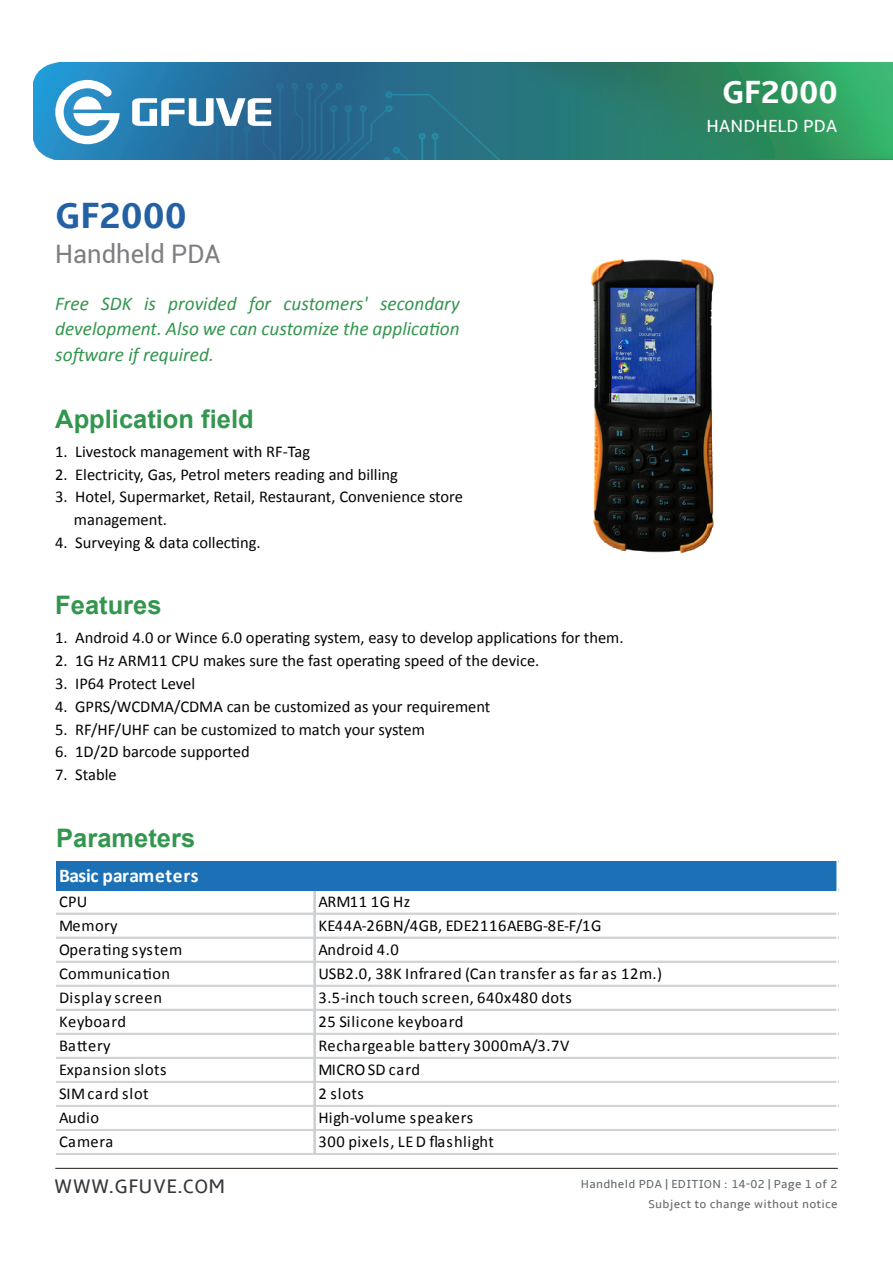
<style>
.page{position:relative;width:893px;height:1263px;background:#fff}
.page>*{position:absolute;margin:0;border:0;box-sizing:border-box;transform-origin:0 0}
.t1{font:700 37.5px "Amble";color:#2461a4}
.t2{font:700 33px "Amble";color:#fff}
.t3{font:700 25.5px "Arial";color:#33964e}
.t4{font:25.5px "Roboto";color:#7d7e81}
.t5{font:20.1px "Amble";letter-spacing:.02em;color:#393939}
.t6{font:italic 19.5px/25.8px "Calibri";color:#33964e;text-align:justify}
.t7{font:700 19.5px "Calibri";color:#fff}
.t8{font:18px "Amble";color:#fff}
.t9{font:16.5px/22.8px "Calibri";color:#070304}
.t10{font:16.5px "Calibri";letter-spacing:.03em;color:#030303}
.t11{font:16.5px "Calibri";letter-spacing:.01em;color:#030303}
.t12{font:12px/19.8px "Amble";letter-spacing:.02em;color:#67696b;text-align:right}
</style>
<div class="page">
<img style="left:33px;top:63px;width:860px;height:97px">
<svg style="left:55px;top:80px;width:65px;height:64px"></svg>
<svg style="left:132px;top:98px;width:139px;height:28px"></svg>
<hr style="left:55px;top:1168px;width:783px;height:1px;background:#211814">
<div style="left:56px;top:862px;width:782px;height:28px;background:#1c71b6"></div>
<hr style="left:56px;top:913px;width:258px;height:1px;background:#d0d4d6">
<hr style="left:315px;top:913px;width:522px;height:1px;background:#d0d4d6">
<hr style="left:56px;top:937px;width:258px;height:1px;background:#d0d4d6">
<hr style="left:315px;top:937px;width:522px;height:1px;background:#d0d4d6">
<hr style="left:56px;top:961px;width:258px;height:2px;background:#d0d4d6">
<hr style="left:315px;top:961px;width:522px;height:2px;background:#d0d4d6">
<hr style="left:56px;top:985px;width:258px;height:2px;background:#d0d4d6">
<hr style="left:315px;top:985px;width:522px;height:2px;background:#d0d4d6">
<hr style="left:56px;top:1009px;width:258px;height:2px;background:#d0d4d6">
<hr style="left:315px;top:1009px;width:522px;height:2px;background:#d0d4d6">
<hr style="left:56px;top:1033px;width:258px;height:2px;background:#d0d4d6">
<hr style="left:315px;top:1033px;width:522px;height:2px;background:#d0d4d6">
<hr style="left:56px;top:1057px;width:258px;height:2px;background:#d0d4d6">
<hr style="left:315px;top:1057px;width:522px;height:2px;background:#d0d4d6">
<hr style="left:56px;top:1081px;width:258px;height:2px;background:#d0d4d6">
<hr style="left:315px;top:1081px;width:522px;height:2px;background:#d0d4d6">
<hr style="left:56px;top:1105px;width:258px;height:2px;background:#d0d4d6">
<hr style="left:315px;top:1105px;width:522px;height:2px;background:#d0d4d6">
<hr style="left:56px;top:1129px;width:258px;height:2px;background:#d0d4d6">
<hr style="left:315px;top:1129px;width:522px;height:2px;background:#d0d4d6">
<hr style="left:56px;top:1153px;width:258px;height:2px;background:#d0d4d6">
<hr style="left:315px;top:1153px;width:522px;height:2px;background:#d0d4d6">
<hr style="left:314px;top:890px;width:1px;height:265px;background:#cfd0d1">
<hr style="left:837px;top:860px;width:1px;height:295px;background:#fff">
<img style="left:591px;top:260px;width:123px;height:294px">
<h1 class="t1" style="left:55px;top:194px;width:133px">GF2000</h1>
<h3 class="t4" style="left:55px;top:236px;width:167px">Handheld PDA</h3>
<p class="t6" style="left:55px;top:290px;width:406px">Free SDK is provided for customers' secondary development. Also we can customize the application software if required.</p>
<h3 class="t3" style="left:55px;top:402px;width:200px">Application field</h3>
<p class="t9" style="left:55px;top:440px;width:256px">1. Livestock management with RF-Tag</p>
<p class="t9" style="left:55px;top:463px;width:344px">2. Electricity, Gas, Petrol meters reading and billing</p>
<p class="t9" style="left:74px;top:486px;width:391px;text-indent:-19px">3. Hotel, Supermarket, Retail, Restaurant, Convenience store management.</p>
<p class="t9" style="left:55px;top:531px;width:207px">4. Surveying &amp; data collecting.</p>
<h3 class="t3" style="left:55px;top:588px;width:108px">Features</h3>
<p class="t9" style="left:55px;top:626px;width:570px">1. Android 4.0 or Wince 6.0 operating system, easy to develop applications for them.</p>
<p class="t9" style="left:55px;top:649px;width:486px">2. 1G Hz ARM11 CPU makes sure the fast operating speed of the device.</p>
<p class="t9" style="left:55px;top:672px;width:141px">3. IP64 Protect Level</p>
<p class="t9" style="left:55px;top:695px;width:437px">4. GPRS/WCDMA/CDMA can be customized as your requirement</p>
<p class="t9" style="left:55px;top:718px;width:371px">5. RF/HF/UHF can be customized to match your system</p>
<p class="t9" style="left:55px;top:740px;width:196px">6. 1D/2D barcode supported</p>
<p class="t9" style="left:55px;top:763px;width:63px">7. Stable</p>
<h3 class="t3" style="left:56px;top:821px;width:140px">Parameters</h3>
<p class="t7" style="left:59px;top:862px;width:141px">Basic parameters</p>
<p class="t10" style="left:59px;top:891px;width:30px">CPU</p>
<p class="t11" style="left:318px;top:891px;width:93px">ARM11 1G Hz</p>
<p class="t10" style="left:59px;top:915px;width:60px">Memory</p>
<p class="t10" style="left:318px;top:915px;width:285px">KE44A-26BN/4GB, EDE2116AEBG-8E-F/1G</p>
<p class="t10" style="left:59px;top:939px;width:125px">Operating system</p>
<p class="t10" style="left:318px;top:939px;width:82px">Android 4.0</p>
<p class="t10" style="left:59px;top:963px;width:113px">Communication</p>
<p class="t10" style="left:318px;top:963px;width:345px">USB2.0, 38K Infrared (Can transfer as far as 12m.)</p>
<p class="t10" style="left:59px;top:987px;width:105px">Display screen</p>
<p class="t10" style="left:318px;top:987px;width:255px">3.5-inch touch screen, 640x480 dots</p>
<p class="t10" style="left:59px;top:1011px;width:69px">Keyboard</p>
<p class="t10" style="left:318px;top:1011px;width:146px">25 Silicone keyboard</p>
<p class="t10" style="left:59px;top:1035px;width:53px">Battery</p>
<p class="t10" style="left:318px;top:1035px;width:252px">Rechargeable battery 3000mA/3.7V</p>
<p class="t10" style="left:59px;top:1059px;width:109px">Expansion slots</p>
<p class="t10" style="left:318px;top:1059px;width:103px">MICROSD card</p>
<p class="t10" style="left:59px;top:1083px;width:91px">SIMcard slot</p>
<p class="t10" style="left:318px;top:1083px;width:47px">2 slots</p>
<p class="t10" style="left:59px;top:1107px;width:42px">Audio</p>
<p class="t10" style="left:318px;top:1107px;width:156px">High-volume speakers</p>
<p class="t10" style="left:59px;top:1131px;width:56px">Camera</p>
<p class="t10" style="left:318px;top:1131px;width:177px">300 pixels, LED flashlight</p>
<h2 class="t2" style="left:722px;top:73px;width:117px">GF2000</h2>
<p class="t8" style="left:706px;top:116px;width:133px">HANDHELD PDA</p>
<p class="t5" style="left:54px;top:1174px;width:173px">WWW.GFUVE.COM</p>
<p class="t12" style="left:581px;top:1174px;width:258px">Handheld PDA | EDITION : 14-02 | Page 1 of 2<br>Subject to change without notice</p>
</div>
